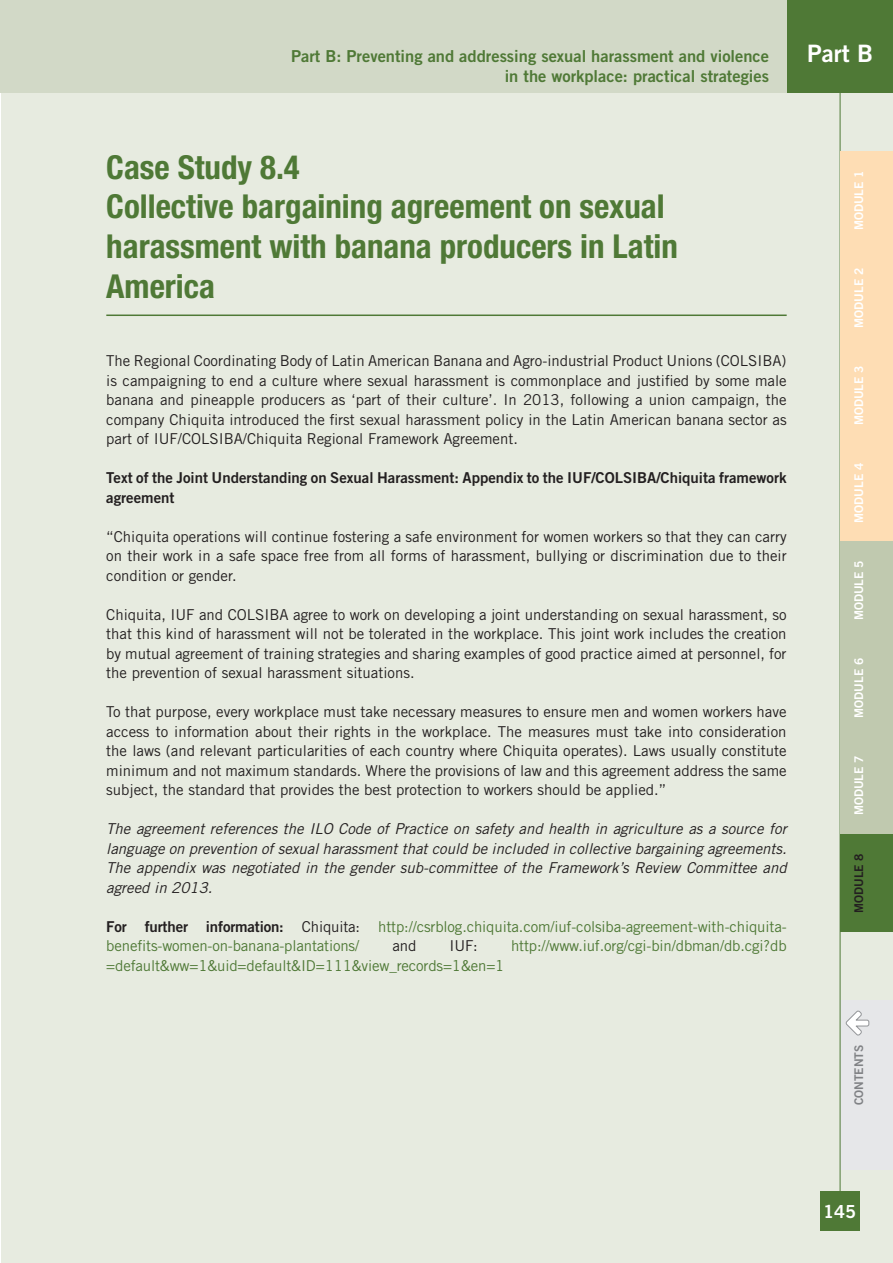
<style>
.page{position:relative;width:893px;height:1263px;background:#fff}
.page>*{position:absolute;margin:0;border:0;box-sizing:border-box;transform-origin:0 0}
.t1{font:700 condensed 33px/39.6px "Helvetica Neue";color:#4f7936}
.t2{font:24px "Trade Gothic Bold Two";color:#fff}
.t3{font:18px "Trade Gothic Bold Two";color:#fff}
.t4{font:16.5px "Trade Gothic Bold Two";color:#4f7936}
.t5{font:15px/19.5px "Trade Gothic";color:#231f20;text-align:justify}
.t6{font:italic 15px/19.5px "Trade Gothic";color:#231f20;text-align:justify}
.t7{font:15px/19.5px "Trade Gothic";letter-spacing:-.01em;color:#4f7936}
.t8{font:15px/19.5px "Trade Gothic Bold Two";color:#231f20}
.t9{font:12px "Trade Gothic Bold Two";color:#fff}
.t10{font:12px "Trade Gothic Bold Two";color:#808285}
.t11{font:12px "Trade Gothic Bold Two";color:#231f20}
.s1{font-family:"Trade Gothic Bold Two";color:#231f20}
.s2{color:#231f20}
</style>
<div class="page">
<div style="left:2px;top:0;width:891px;height:1263px;background:#e7ebe0"></div>
<div style="left:840px;top:1000px;width:53px;height:170px;background:#e6e7e9"></div>
<svg style="left:845px;top:1010px;width:25px;height:26px"></svg>
<hr style="left:106px;top:314px;width:681px;height:2px;background:#4f7936">
<div style="left:821px;top:1191px;width:39px;height:39px;background:#4f7936"></div>
<hr style="left:840px;top:0;width:1px;height:1192px;background:#4f7936">
<div style="left:0;top:0;width:893px;height:93px;background:#d2d9c7"></div>
<div style="left:787px;top:0;width:106px;height:93px;background:#4f7936"></div>
<div style="left:840px;top:152px;width:53px;height:97px;background:#feddb4"></div>
<div style="left:840px;top:249px;width:53px;height:97px;background:#feddb4"></div>
<div style="left:840px;top:346px;width:53px;height:98px;background:#feddb4"></div>
<div style="left:840px;top:444px;width:53px;height:98px;background:#feddb4"></div>
<div style="left:840px;top:542px;width:53px;height:97px;background:#c0c9af"></div>
<div style="left:840px;top:639px;width:53px;height:97px;background:#c0c9af"></div>
<div style="left:840px;top:736px;width:53px;height:98px;background:#c0c9af"></div>
<div style="left:840px;top:834px;width:53px;height:98px;background:#4f7936"></div>
<p class="t4" style="left:291px;top:46px;width:479px">Part B: Preventing and addressing sexual harassment and violence</p>
<h2 class="t2" style="left:807px;top:38px;width:67px">Part B</h2>
<p class="t4" style="left:505px;top:66px;width:266px">in the workplace: practical strategies</p>
<h1 class="t1" style="left:106px;top:147px;width:573px">Case Study 8.4<br>Collective bargaining agreement on sexual harassment with banana producers in Latin<br>America</h1>
<p class="t5" style="left:106px;top:351px;width:682px">The Regional Coordinating Body of Latin American Banana and Agro-industrial Product Unions (COLSIBA) is campaigning to end a culture where sexual harassment is commonplace and justified by some male banana and pineapple producers as ‘part of their culture’. In 2013, following a union campaign, the company Chiquita introduced the first sexual harassment policy in the Latin American banana sector as part of IUF/COLSIBA/Chiquita Regional Framework Agreement.</p>
<p class="t8" style="left:106px;top:468px;width:682px">Text of the Joint Understanding on Sexual Harassment: Appendix to the IUF/COLSIBA/Chiquita framework agreement</p>
<p class="t5" style="left:106px;top:526px;width:682px">“Chiquita operations will continue fostering a safe environment for women workers so that they can carry on their work in a safe space free from all forms of harassment, bullying or discrimination due to their condition or gender.</p>
<p class="t5" style="left:106px;top:604px;width:682px">Chiquita, IUF and COLSIBA agree to work on developing a joint understanding on sexual harassment, so that this kind of harassment will not be tolerated in the workplace. This joint work includes the creation by mutual agreement of training strategies and sharing examples of good practice aimed at personnel, for the prevention of sexual harassment situations.</p>
<p class="t5" style="left:106px;top:702px;width:682px">To that purpose, every workplace must take necessary measures to ensure men and women workers have access to information about their rights in the workplace. The measures must take into consideration the laws (and relevant particularities of each country where Chiquita operates). Laws usually constitute minimum and not maximum standards. Where the provisions of law and this agreement address the same subject, the standard that provides the best protection to workers should be applied.”</p>
<p class="t6" style="left:106px;top:819px;width:682px">The agreement references the ILO Code of Practice on safety and health in agriculture as a source for language on prevention of sexual harassment that could be included in collective bargaining agreements.<br>The appendix was negotiated in the gender sub-committee of the Framework’s Review Committee and agreed in 2013.</p>
<p class="t7" style="left:106px;top:916px;width:682px"><span class="s1">For further information:</span> <span class="s2">Chiquita:</span> http://csrblog.chiquita.com/iuf-colsiba-agreement-with-chiquita&shy;benefits-women-on-banana-plantations/</p>
<p class="t5" style="left:392px;top:936px;width:25px">and</p>
<p class="t5" style="left:450px;top:936px;width:30px">IUF:</p>
<p class="t7" style="left:511px;top:936px;width:277px">http://www.iuf.org/cgi-bin/dbman/db.cgi?db</p>
<p class="t7" style="left:106px;top:955px;width:400px">=default&amp;ww=1&amp;uid=default&amp;ID=111&amp;view_records=1&amp;en=1</p>
<p class="t9" style="left:851px;top:230px;width:61px;rotate:-90deg">MODULE 1</p>
<p class="t9" style="left:851px;top:328px;width:61px;rotate:-90deg">MODULE 2</p>
<p class="t9" style="left:851px;top:425px;width:61px;rotate:-90deg">MODULE 3</p>
<p class="t9" style="left:851px;top:523px;width:61px;rotate:-90deg">MODULE 4</p>
<p class="t9" style="left:851px;top:620px;width:61px;rotate:-90deg">MODULE 5</p>
<p class="t9" style="left:851px;top:718px;width:61px;rotate:-90deg">MODULE 6</p>
<p class="t9" style="left:851px;top:815px;width:61px;rotate:-90deg">MODULE 7</p>
<p class="t11" style="left:851px;top:913px;width:61px;rotate:-90deg">MODULE 8</p>
<p class="t10" style="left:851px;top:1105px;width:62px;rotate:-90deg">CONTENTS</p>
<p class="t3" style="left:823px;top:1200px;width:34px">145</p>
</div>
